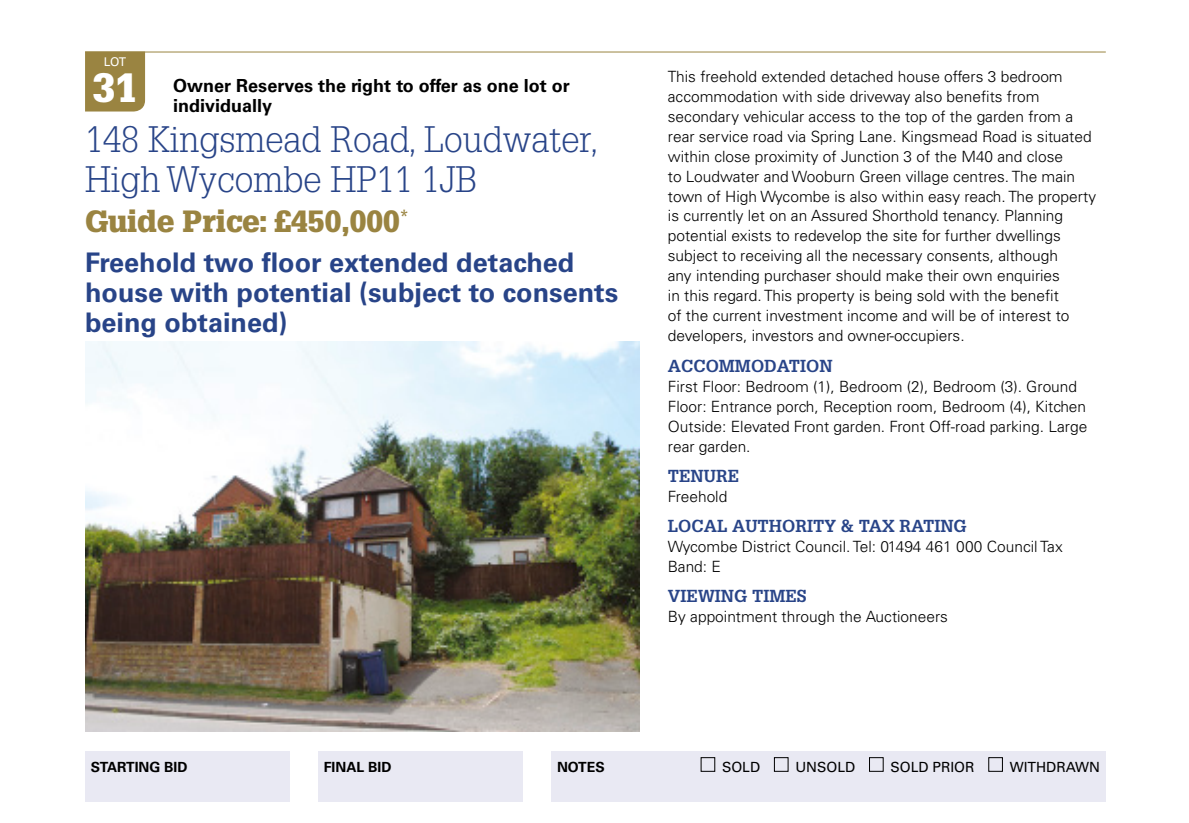
<style>
.page{position:relative;width:1189px;height:823px;background:#fff}
.page>*{position:absolute;margin:0;border:0;box-sizing:border-box;transform-origin:0 0}
.t1{font:900 40px "Glypha LT Std";color:#fff}
.t2{font:300 36px/40px "Glypha LT Std";color:#284488}
.t3{font:900 30px "Glypha LT Std";color:#9a8441}
.t4{font:700 27px/30px "Univers LT Std";color:#284488}
.t5{font:700 18px/20px "Univers LT Std";color:#000}
.t6{font:700 17px "Glypha LT Std";color:#284488}
.t7{font:300 15.6px/20px "Univers LT Std";color:#000}
.t8{font:14px "Univers LT Std";color:#000}
.t9{font:700 14px "Univers LT Std";color:#000}
.t10{font:12px "Univers LT Std";color:#fff}
</style>
<div class="page">
<hr style="left:85px;top:52px;width:1021px;height:1px;background:#9a8441">
<div style="left:85px;top:752px;width:205px;height:50px;background:#e9e9f3"></div>
<div style="left:318px;top:752px;width:205px;height:50px;background:#e9e9f3"></div>
<div style="left:551px;top:752px;width:555px;height:50px;background:#e9e9f3"></div>
<div style="left:701px;top:757px;width:14px;height:15px;border:1px solid #000"></div>
<div style="left:774px;top:757px;width:14px;height:15px;border:1px solid #000"></div>
<div style="left:869px;top:757px;width:14px;height:15px;border:1px solid #000"></div>
<div style="left:988px;top:757px;width:14px;height:15px;border:1px solid #000"></div>
<div style="left:85px;top:53px;width:60px;height:59px;background:#9a8441"></div>
<img style="left:85px;top:342px;width:554px;height:390px">
<p class="t10" style="left:104px;top:55px;width:24px">LOT</p>
<h1 class="t1" style="left:93px;top:63px;width:46px">31</h1>
<h2 class="t2" style="left:85px;top:119px;width:515px">148 Kingsmead Road, Loudwater,<br>High Wycombe HP11 1JB</h2>
<h3 class="t3" style="left:85px;top:203px;width:325px">Guide Price: £450,000<sup>*</sup></h3>
<h3 class="t4" style="left:85px;top:247px;width:535px">Freehold two floor extended detached house with potential (subject to consents being obtained)</h3>
<p class="t5" style="left:173px;top:75px;width:398px">Owner Reserves the right to offer as one lot or individually</p>
<p class="t7" style="left:668px;top:66px;width:430px">This freehold extended detached house offers 3 bedroom accommodation with side driveway also benefits from secondary vehicular access to the top of the garden from a rear service road via Spring Lane. Kingsmead Road is situated within close proximity of Junction 3 of the M40 and close<br>to Loudwater and Wooburn Green village centres. The main town of High Wycombe is also within easy reach. The property is currently let on an Assured Shorthold tenancy. Planning potential exists to redevelop the site for further dwellings subject to receiving all the necessary consents, although<br>any intending purchaser should make their own enquiries<br>in this regard. This property is being sold with the benefit<br>of the current investment income and will be of interest to developers, investors and owner-occupiers.</p>
<p class="t6" style="left:668px;top:355px;width:166px">ACCOMMODATION</p>
<p class="t7" style="left:668px;top:376px;width:421px">First Floor: Bedroom (1), Bedroom (2), Bedroom (3). Ground Floor: Entrance porch, Reception room, Bedroom (4), Kitchen Outside: Elevated Front garden. Front Off-road parking. Large rear garden.</p>
<p class="t6" style="left:668px;top:465px;width:73px">TENURE</p>
<p class="t7" style="left:668px;top:486px;width:61px">Freehold</p>
<p class="t6" style="left:668px;top:515px;width:300px">LOCAL AUTHORITY &amp; TAX RATING</p>
<p class="t7" style="left:668px;top:536px;width:396px">Wycombe District Council. Tel: 01494 461 000 Council Tax<br>Band: E</p>
<p class="t6" style="left:668px;top:585px;width:140px">VIEWING TIMES</p>
<p class="t7" style="left:668px;top:606px;width:282px">By appointment through the Auctioneers</p>
<p class="t9" style="left:91px;top:758px;width:98px">STARTING BID</p>
<p class="t9" style="left:324px;top:758px;width:69px">FINAL BID</p>
<p class="t9" style="left:557px;top:758px;width:49px">NOTES</p>
<p class="t8" style="left:722px;top:758px;width:40px">SOLD</p>
<p class="t8" style="left:795px;top:758px;width:61px">UNSOLD</p>
<p class="t8" style="left:890px;top:758px;width:86px">SOLD PRIOR</p>
<p class="t8" style="left:1009px;top:758px;width:92px">WITHDRAWN</p>
</div>
